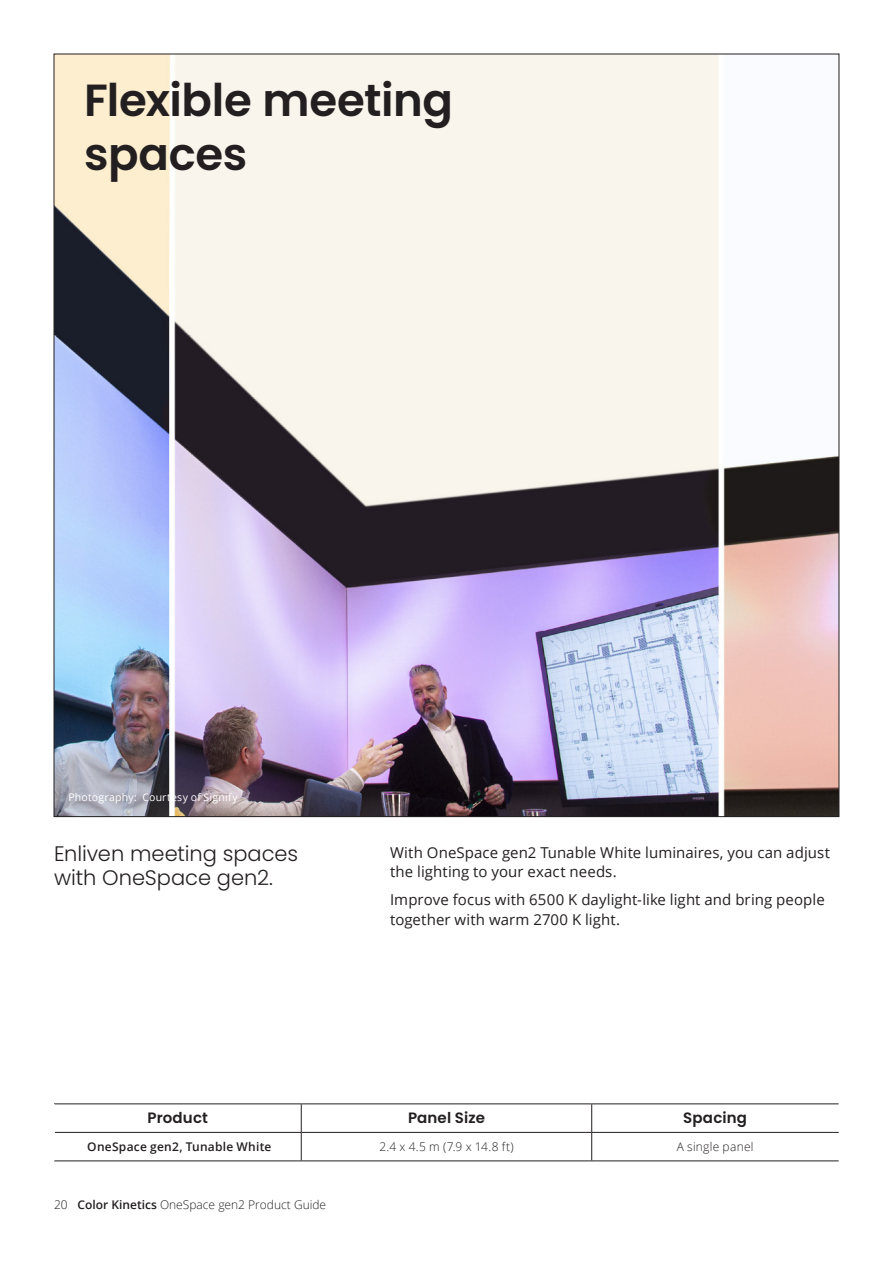
<style>
.page{position:relative;width:893px;height:1263px;background:#fff}
.page>*{position:absolute;margin:0;border:0;box-sizing:border-box;transform-origin:0 0}
.Showcase_heading{font:600 45px/54px "Poppins";letter-spacing:-.01em;color:#231f20}
.Showcase_Intro_Paragraph{font:300 21px/24px "Poppins";color:#231f20}
.Body_Copy{font:15px/19.5px "Open Sans";letter-spacing:.005em;color:#231f20}
.Body_copy_for_tables{font:600 15px "Poppins";letter-spacing:.01em;color:#231f20}
.Body_Copy-2{font:300 12px "Open Sans";color:#231f20}
.Body_Copy-3{font:600 12px "Open Sans";letter-spacing:.02em;color:#231f20}
.Body_Copy-4{font:300 12px "Open Sans";letter-spacing:.02em;color:#231f20}
._01_Body_Copy{font:10.5px "Open Sans";letter-spacing:.02em;color:#fff}
.s1{font-weight:600}
</style>
<div class="page">
<img style="left:56px;top:56px;width:781px;height:759px">
<hr style="left:54px;top:1103px;width:247px;height:1px;background:#231f20">
<hr style="left:301px;top:1103px;width:291px;height:1px;background:#231f20">
<hr style="left:55px;top:1132px;width:246px;height:1px;background:#231f20">
<hr style="left:301px;top:1132px;width:291px;height:1px;background:#231f20">
<svg style="left:301px;top:1104px;width:1px;height:56px"></svg>
<svg style="left:591px;top:1104px;width:1px;height:56px"></svg>
<hr style="left:54px;top:1160px;width:247px;height:1px;background:#231f20">
<hr style="left:301px;top:1160px;width:291px;height:1px;background:#231f20">
<hr style="left:592px;top:1160px;width:247px;height:1px;background:#231f20">
<hr style="left:592px;top:1103px;width:247px;height:1px;background:#231f20">
<hr style="left:592px;top:1132px;width:247px;height:1px;background:#231f20">
<p class="Showcase_heading" style="left:84px;top:73px;width:371px">Flexible meeting spaces</p>
<p class="_01_Body_Copy" style="left:68px;top:790px;width:171px">Photography: Courtesy of Signify</p>
<p class="Showcase_Intro_Paragraph" style="left:54px;top:842px;width:246px">Enliven meeting spaces with OneSpace gen2.</p>
<p class="Body_Copy" style="left:390px;top:842px;width:441px">With OneSpace gen2 Tunable White luminaires, you can adjust the lighting to your exact needs.</p>
<p class="Body_Copy" style="left:390px;top:890px;width:436px">Improve focus with 6500 K daylight-like light and bring people together with warm 2700 K light.</p>
<p class="Body_copy_for_tables" style="left:148px;top:1109px;width:62px">Product</p>
<p class="Body_copy_for_tables" style="left:408px;top:1109px;width:78px">Panel Size</p>
<p class="Body_copy_for_tables" style="left:683px;top:1109px;width:65px">Spacing</p>
<p class="Body_Copy-3" style="left:87px;top:1139px;width:186px">OneSpace gen2, Tunable White</p>
<p class="Body_Copy-2" style="left:379px;top:1139px;width:136px">2.4 x 4.5 m (7.9 x 14.8 ft)</p>
<p class="Body_Copy-4" style="left:677px;top:1139px;width:78px">A single panel</p>
<p class="Body_Copy-2" style="left:54px;top:1197px;width:15px">20</p>
<p class="Body_Copy-2" style="left:78px;top:1197px;width:250px"><span class="s1">Color Kinetics</span> OneSpace gen2 Product Guide</p>
</div>
